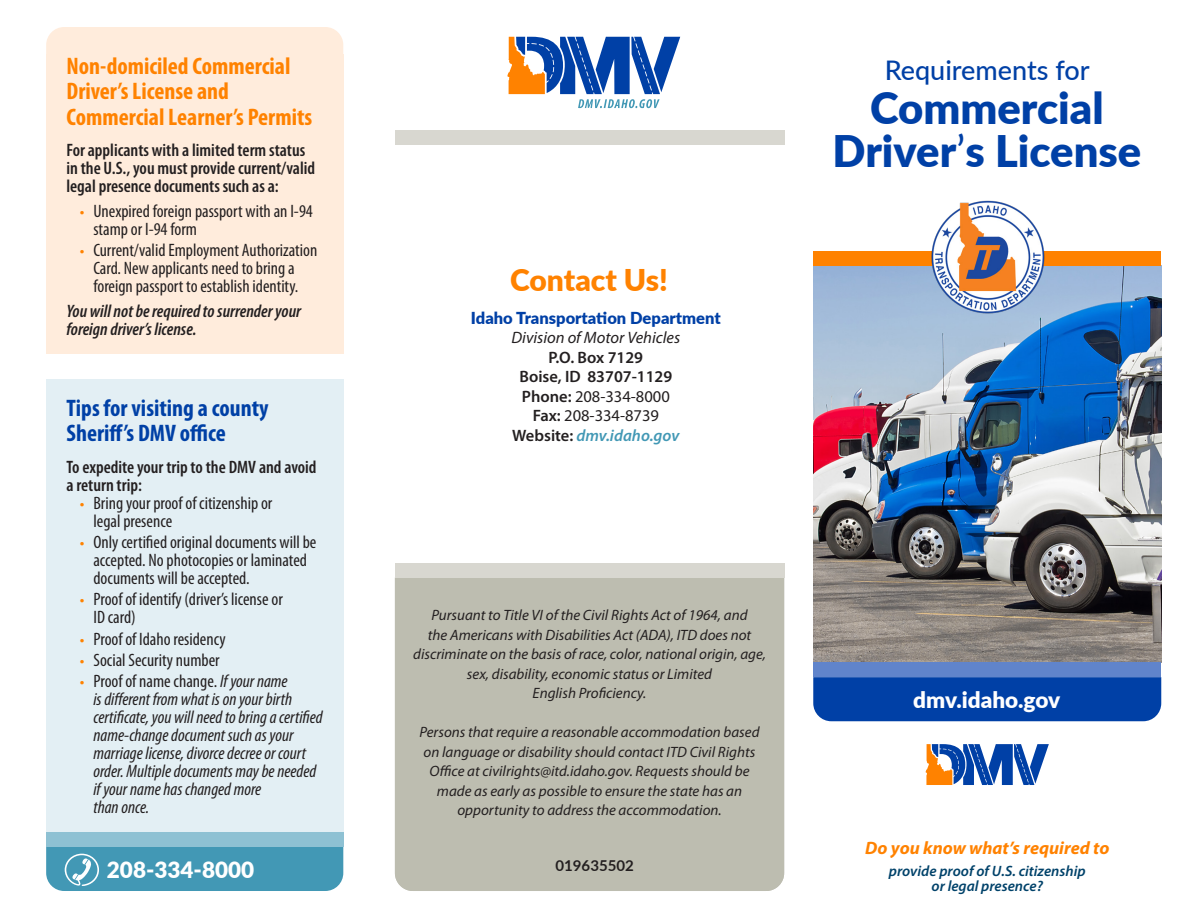
<style>
.page{position:relative;width:1188px;height:918px;background:#fff}
.page>*{position:absolute;margin:0;border:0;box-sizing:border-box;transform-origin:0 0}
.t1{font:900 43.5px/43.5px "Lato";color:#0040a6;text-align:center}
.Body{font:900 30px "Lato";color:#ff8200}
.t2{font:500 27px "Lato";color:#0040a6}
.Heading_1{font:700 condensed 24px/25.5px "Myriad Pro";color:#ff8200}
.Heading_1-2{font:700 condensed 24px/25.5px "Myriad Pro";color:#0040a6}
.t3{font:900 22.5px "Lato";color:#fff}
.t4{font:condensed 18px/18px "Myriad Pro";color:#231f20}
.t5{font:italic condensed 18px/18px "Myriad Pro";color:#231f20}
.t6{font:600 condensed 18px/18px "Myriad Pro";color:#231f20}
.t7{font:italic 600 condensed 18px/18px "Myriad Pro";color:#231f20}
.t8{font:italic 700 18px "Myriad Pro";color:#ff8200}
.Body-2{font:16.5px "Myriad Pro";color:#231f20}
.Body-3{font:900 16.5px "Lato";color:#0040a6}
.Body-4{font:600 16.5px "Myriad Pro";color:#231f20}
.Body-5{font:italic 16.5px "Myriad Pro";color:#231f20}
.Body-6{font:italic 600 16.5px "Myriad Pro";color:#4298b5}
.Body-7{font:italic 15px/19.5px "Myriad Pro";color:#231f20;text-align:center}
.t9{font:italic 600 15px/15px "Myriad Pro";color:#01426a;text-align:center}
.t10{font:700 15px "Lato";color:#231f20}
.s1{font-stretch:normal;font-size:16.5px;color:#ff8200}
.s2{font-style:normal;font-stretch:normal;font-size:16.5px;color:#ff8200}
.s3{font-style:normal}
.s4{font-weight:600}
.s5{font-style:normal;color:#231f20}
.s6{font-weight:400}
</style>
<div class="page">
<div style="left:46px;top:379px;width:297px;height:453px;background:#e3eff4"></div>
<div style="left:46px;top:27px;width:297px;height:27px;background:#ffecdc"></div>
<img style="left:813px;top:266px;width:348px;height:396px">
<div style="left:395px;top:130px;width:389px;height:15px;background:#d8d7d0"></div>
<div style="left:395px;top:578px;width:389px;height:313px;background:#bdbdb0"></div>
<div style="left:395px;top:563px;width:389px;height:15px;background:#d8d7d0"></div>
<svg style="left:926px;top:744px;width:123px;height:41px"></svg>
<svg style="left:507px;top:37px;width:173px;height:71px"></svg>
<div style="left:813px;top:677px;width:348px;height:44px;background:#0040a6"></div>
<div style="left:813px;top:662px;width:348px;height:15px;background:#6084cb"></div>
<div style="left:813px;top:251px;width:348px;height:15px;background:#ff8200"></div>
<img style="left:928px;top:200px;width:118px;height:117px">
<div style="left:46px;top:54px;width:297px;height:300px;background:#ffecdc"></div>
<div style="left:46px;top:832px;width:297px;height:15px;background:#8ec1d3"></div>
<div style="left:46px;top:847px;width:297px;height:44px;background:#4298b5"></div>
<p class="Heading_1" style="left:66px;top:52px;width:247px">Non-domiciled Commercial<br>Driver’s License and<br>Commercial Learner’s Permits</p>
<p class="t6" style="left:66px;top:141px;width:250px">For applicants with a limited term status in the U.S., you must provide current/valid legal presence documents such as a:</p>
<p class="t4" style="left:93px;top:202px;width:221px;text-indent:-14px"><span class="s1">•</span> Unexpired foreign passport with an I-94 stamp or I-94 form</p>
<p class="t4" style="left:80px;top:241px;width:239px;text-align:center"><span class="s1">•</span> Current/valid Employment Authorization<br>Card. New applicants need to bring a foreign passport to establish identity.</p>
<p class="t7" style="left:66px;top:302px;width:236px">You will not be required to surrender your foreign driver’s license.</p>
<p class="Heading_1-2" style="left:66px;top:395px;width:204px">Tips for visiting a county<br>Sheriff’s DMV office</p>
<p class="t6" style="left:66px;top:458px;width:252px">To expedite your trip to the DMV and avoid a return trip:</p>
<p class="t4" style="left:93px;top:494px;width:180px;text-indent:-14px"><span class="s1">•</span> Bring your proof of citizenship or legal presence</p>
<p class="t4" style="left:93px;top:533px;width:225px;text-indent:-14px"><span class="s1">•</span> Only certified original documents will be accepted. No photocopies or laminated documents will be accepted.</p>
<p class="t4" style="left:93px;top:590px;width:191px;text-indent:-14px"><span class="s1">•</span> Proof of identify (driver’s license or<br>ID card)</p>
<p class="t4" style="left:80px;top:629px;width:147px"><span class="s1">•</span> Proof of Idaho residency</p>
<p class="t4" style="left:80px;top:651px;width:141px"><span class="s1">•</span> Social Security number</p>
<p class="t5" style="left:93px;top:672px;width:231px;text-indent:-14px"><span class="s2">•</span> <span class="s3">Proof of name change.</span> If your name<br>is different from what is on your birth certificate, you will need to bring a certified name-change document such as your marriage license, divorce decree or court order. Multiple documents may be needed if your name has changed more<br>than once.</p>
<p class="t3" style="left:107px;top:853px;width:149px">208-334-8000</p>
<p class="Body" style="left:510px;top:257px;width:159px">Contact Us!</p>
<p class="Body-3" style="left:471px;top:306px;width:251px">Idaho Transportation Department</p>
<p class="Body-5" style="left:511px;top:328px;width:170px">Division of Motor Vehicles</p>
<p class="Body-4" style="left:549px;top:347px;width:96px">P.O. Box 7129</p>
<p class="Body-4" style="left:519px;top:366px;width:154px">Boise, ID 83707-1129</p>
<p class="Body-2" style="left:522px;top:386px;width:149px"><span class="s4">Phone:</span> 208-334-8000</p>
<p class="Body-2" style="left:533px;top:406px;width:128px"><span class="s4">Fax:</span> 208-334-8739</p>
<p class="Body-6" style="left:512px;top:425px;width:169px"><span class="s5">Website:</span> dmv.idaho.gov</p>
<p class="Body-7" style="left:413px;top:605px;width:354px">Pursuant to Title VI of the Civil Rights Act of 1964, and<br>the Americans with Disabilities Act (ADA), ITD does not discriminate on the basis of race, color, national origin, age, sex, disability, economic status or Limited<br>English Proficiency.</p>
<p class="Body-7" style="left:420px;top:722px;width:342px">Persons that require a reasonable accommodation based on language or disability should contact ITD Civil Rights Office at civilrights@itd.idaho.gov. Requests should be made as early as possible to ensure the state has an opportunity to address the accommodation.</p>
<p class="Body-7" style="left:427px;top:644px;width:326px">discr minate on the basis of race, color, national origin, age, sex, disability, economic status or Limited English<br>Proficien y.</p>
<p class="Body-7" style="left:440px;top:761px;width:13px">f</p>
<p class="t10" style="left:556px;top:854px;width:80px">019635502</p>
<p class="t2" style="left:885px;top:51px;width:207px">Requirements for</p>
<p class="t1" style="left:833px;top:84px;width:310px">Commercial<br>Driver<span class="s6">’</span>s License</p>
<p class="t3" style="left:913px;top:683px;width:149px">dmv.idaho.gov</p>
<p class="t8" style="left:865px;top:836px;width:246px">Do you know what’s required to</p>
<p class="t9" style="left:889px;top:863px;width:198px">provide proof of U.S. citizenship or legal presence?</p>
</div>
